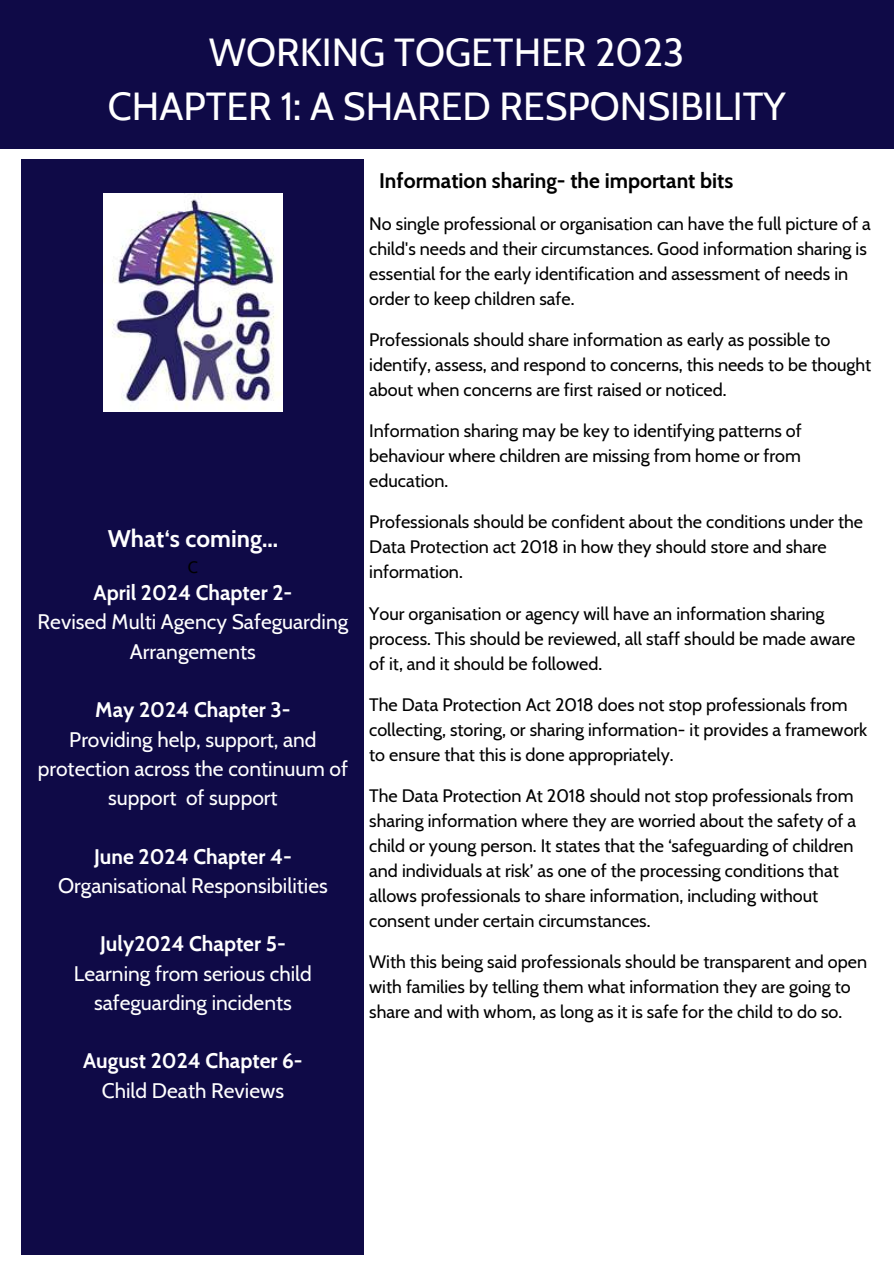
<style>
.page{position:relative;width:894px;height:1264px;background:#fff}
.page>*{position:absolute;margin:0;border:0;box-sizing:border-box;transform-origin:0 0}
.t1{font:39px/54px "Cabin";color:#fff;text-align:center}
.t2{font:700 24px "Cabin";color:#fff}
.t3{font:21px/29.2px "Cabin";color:#fff;text-align:center}
.t4{font:700 21px "Cabin";color:#fff}
.t5{font:700 21px "Cabin";color:#000}
.t6{font:18px/25px "Cabin";color:#000}
.t7{font:16.5px "Cabin";color:#000}
</style>
<div class="page">
<div style="left:0;top:0;width:893px;height:148px;background:#0f0a47"></div>
<div style="left:22px;top:160px;width:342px;height:1094px;background:#0f0a47"></div>
<img style="left:103px;top:194px;width:179px;height:217px">
<h1 class="t1" style="left:108px;top:25px;width:679px">WORKING TOGETHER 2023<br>CHAPTER 1: A SHARED RESPONSIBILITY</h1>
<h2 class="t2" style="left:108px;top:524px;width:172px">What‘s coming...</h2>
<p class="t7" style="left:188px;top:557px;width:12px">C</p>
<p class="t4" style="left:94px;top:580px;width:200px">April 2024 Chapter 2-</p>
<p class="t3" style="left:38px;top:607px;width:312px">Revised Multi Agency Safeguarding<br>Arrangements</p>
<p class="t4" style="left:95px;top:697px;width:197px">May 2024 Chapter 3-</p>
<p class="t3" style="left:38px;top:724px;width:312px">Providing help, support, and protection across the continuum of support of support</p>
<p class="t4" style="left:94px;top:843px;width:199px">June 2024 Chapter 4-</p>
<p class="t3" style="left:58px;top:870px;width:271px">Organisational Responsibilities</p>
<p class="t4" style="left:100px;top:931px;width:187px">July2024 Chapter 5-</p>
<p class="t3" style="left:74px;top:958px;width:239px">Learning from serious child safeguarding incidents</p>
<p class="t4" style="left:83px;top:1048px;width:221px">August 2024 Chapter 6-</p>
<p class="t3" style="left:102px;top:1075px;width:184px">Child Death Reviews</p>
<p class="t5" style="left:379px;top:168px;width:356px">Information sharing- the important bits</p>
<p class="t6" style="left:369px;top:211px;width:503px">No single professional or organisation can have the full picture of a child's needs and their circumstances. Good information sharing is essential for the early identification and assessment of needs in order to keep children safe.</p>
<p class="t6" style="left:369px;top:327px;width:503px">Professionals should share information as early as possible to identify, assess, and respond to concerns, this needs to be thought about when concerns are first raised or noticed.</p>
<p class="t6" style="left:369px;top:418px;width:434px;text-align:justify">Information sharing may be key to identifying patterns of behaviour where children are missing from home or from education.</p>
<p class="t6" style="left:369px;top:509px;width:495px">Professionals should be confident about the conditions under the<br>Data Protection act 2018 in how they should store and share information.</p>
<p class="t6" style="left:369px;top:600px;width:487px">Your organisation or agency will have an information sharing process. This should be reviewed, all staff should be made aware of it, and it should be followed.</p>
<p class="t6" style="left:369px;top:691px;width:499px">The Data Protection Act 2018 does not stop professionals from collecting, storing, or sharing information- it provides a framework to ensure that this is done appropriately.</p>
<p class="t6" style="left:369px;top:782px;width:488px">The Data Protection At 2018 should not stop professionals from sharing information where they are worried about the safety of a child or young person. It states that the ‘safeguarding of children and individuals at risk’ as one of the processing conditions that allows professionals to share information, including without consent under certain circumstances.</p>
<p class="t6" style="left:369px;top:948px;width:499px">With this being said professionals should be transparent and open with families by telling them what information they are going to share and with whom, as long as it is safe for the child to do so.</p>
</div>
